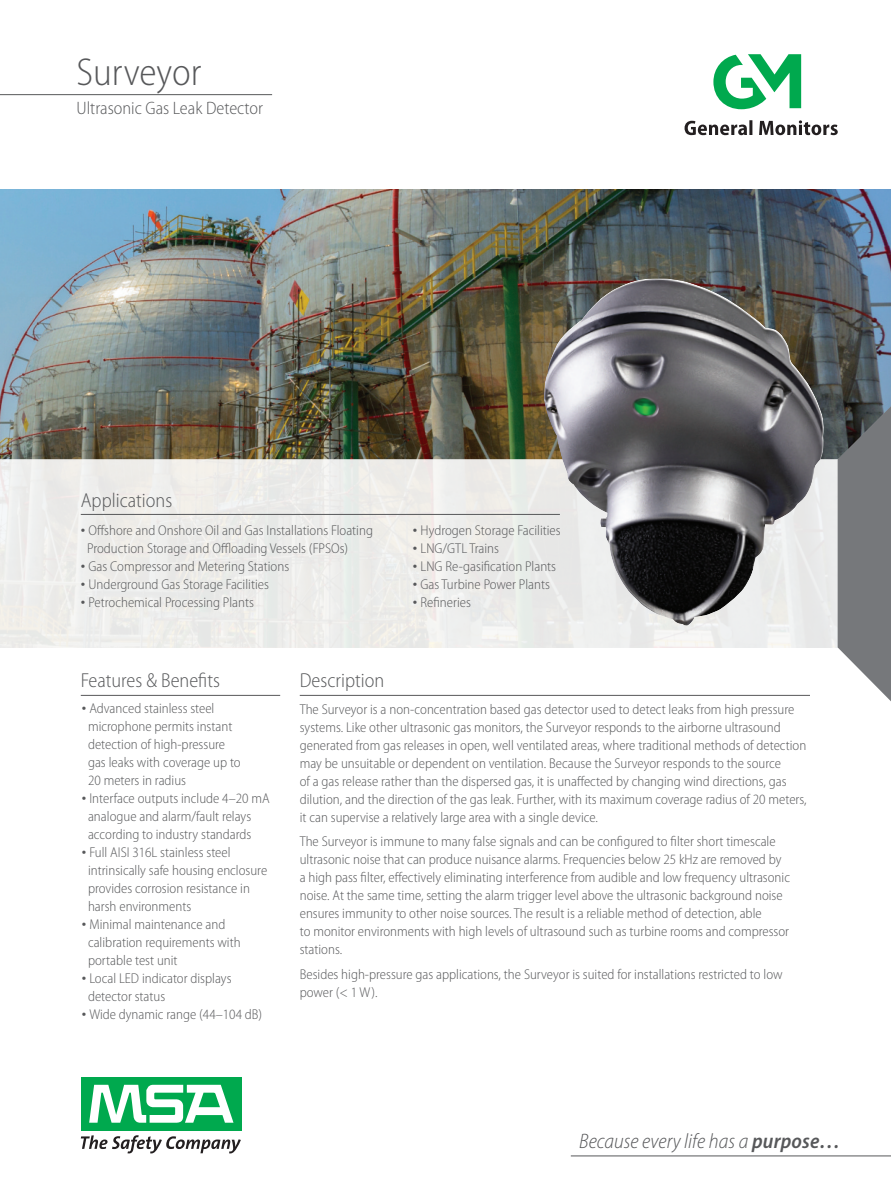
<style>
.page{position:relative;width:891px;height:1188px;background:#fff}
.page>*{position:absolute;margin:0;border:0;box-sizing:border-box;transform-origin:0 0}
.t1{font:300 semi-condensed 39px "Myriad Pro";color:#57585a}
.t2{font:italic 300 semi-condensed 21px "Myriad Pro";color:#57585a}
.t3{font:300 semi-condensed 20.25px "Myriad Pro";color:#57585a}
.t4{font:300 semi-condensed 18px "Myriad Pro";color:#57585a}
.t5{font:300 semi-condensed 14.25px/18px "Myriad Pro";color:#57585a}
.s1{font-size:18.3px}
.s2{font-weight:600}
</style>
<div class="page">
<img style="left:0;top:189px;width:891px;height:174px">
<div style="left:81px;top:1077px;width:161px;height:53px;background:#00a94e"></div>
<svg style="left:89px;top:1085px;width:144px;height:38px"></svg>
<svg style="left:81px;top:1135px;width:160px;height:18px"></svg>
<svg style="left:685px;top:120px;width:153px;height:15px"></svg>
<svg style="left:713px;top:54px;width:88px;height:55px"></svg>
<svg style="left:0;top:363px;width:838px;height:333px;fill:#ecece9"></svg>
<svg style="left:838px;top:363px;width:53px;height:338px;background:#777a7e"></svg>
<hr style="left:81px;top:695px;width:199px;height:1px;background:#57585a">
<hr style="left:300px;top:695px;width:510px;height:1px;background:#57585a">
<img style="left:543px;top:278px;width:281px;height:348px">
<hr style="left:81px;top:514px;width:479px;height:1px;background:#57585a">
<hr style="left:0;top:94px;width:272px;height:1px;background:#57585a">
<hr style="left:571px;top:1156px;width:320px;height:1px;background:#57585a">
<h1 class="t1" style="left:77px;top:57px;width:126px">Surveyor</h1>
<p class="t4" style="left:77px;top:102px;width:188px">Ultrasonic Gas Leak Detector</p>
<h3 class="t3" style="left:81px;top:493px;width:93px">Applications</h3>
<p class="t5" style="left:87px;top:522px;width:287px;text-indent:-6px"><span class="s1">•</span> Offshore and Onshore Oil and Gas Installations Floating<br>Production Storage and Offloading Vessels (FPSOs)</p>
<p class="t5" style="left:81px;top:558px;width:210px"><span class="s1">•</span> Gas Compressor and Metering Stations</p>
<p class="t5" style="left:81px;top:576px;width:190px"><span class="s1">•</span> Underground Gas Storage Facilities</p>
<p class="t5" style="left:81px;top:594px;width:175px"><span class="s1">•</span> Petrochemical Processing Plants</p>
<h3 class="t3" style="left:81px;top:673px;width:141px">Features &amp; Benefits</h3>
<h3 class="t3" style="left:300px;top:673px;width:86px">Description</h3>
<p class="t5" style="left:413px;top:522px;width:149px"><span class="s1">•</span> Hydrogen Storage Facilities</p>
<p class="t5" style="left:413px;top:540px;width:88px"><span class="s1">•</span> LNG/GTL Trains</p>
<p class="t5" style="left:413px;top:558px;width:145px"><span class="s1">•</span> LNG Re-gasification Plants</p>
<p class="t5" style="left:413px;top:576px;width:139px"><span class="s1">•</span> Gas Turbine Power Plants</p>
<p class="t5" style="left:413px;top:594px;width:60px"><span class="s1">•</span> Refineries</p>
<p class="t5" style="left:88px;top:701px;width:154px;text-indent:-6px"><span class="s1">•</span> Advanced stainless steel microphone permits instant detection of high-pressure gas leaks with coverage up to<br>20 meters in radius</p>
<p class="t5" style="left:88px;top:791px;width:183px;text-indent:-6px"><span class="s1">•</span> Interface outputs include 4–20 mA analogue and alarm/fault relays according to industry standards</p>
<p class="t5" style="left:88px;top:845px;width:181px;text-indent:-6px"><span class="s1">•</span> Full AISI 316L stainless steel intrinsically safe housing enclosure provides corrosion resistance in harsh environments</p>
<p class="t5" style="left:88px;top:917px;width:154px;text-indent:-6px"><span class="s1">•</span> Minimal maintenance and calibration requirements with portable test unit</p>
<p class="t5" style="left:88px;top:971px;width:145px;text-indent:-6px"><span class="s1">•</span> Local LED indicator displays detector status</p>
<p class="t5" style="left:82px;top:1007px;width:182px"><span class="s1">•</span> Wide dynamic range (44–104 dB)</p>
<p class="t5" style="left:300px;top:701px;width:508px">The Surveyor is a non-concentration based gas detector used to detect leaks from high pressure systems. Like other ultrasonic gas monitors, the Surveyor responds to the airborne ultrasound generated from gas releases in open, well ventilated areas, where traditional methods of detection may be unsuitable or dependent on ventilation. Because the Surveyor responds to the source<br>of a gas release rather than the dispersed gas, it is unaffected by changing wind directions, gas dilution, and the direction of the gas leak. Further, with its maximum coverage radius of 20 meters, it can supervise a relatively large area with a single device.</p>
<p class="t5" style="left:300px;top:834px;width:492px">The Surveyor is immune to many false signals and can be configured to filter short timescale ultrasonic noise that can produce nuisance alarms. Frequencies below 25 kHz are removed by a high pass filter, effectively eliminating interference from audible and low frequency ultrasonic noise. At the same time, setting the alarm trigger level above the ultrasonic background noise ensures immunity to other noise sources. The result is a reliable method of detection, able<br>to monitor environments with high levels of ultrasound such as turbine rooms and compressor stations.</p>
<p class="t5" style="left:300px;top:966px;width:484px">Besides high-pressure gas applications, the Surveyor is suited for installations restricted to low power (&lt; 1 W).</p>
<h2 class="t2" style="left:579px;top:1134px;width:263px">Because every life has a <span class="s2">purpose…</span></h2>
</div>
